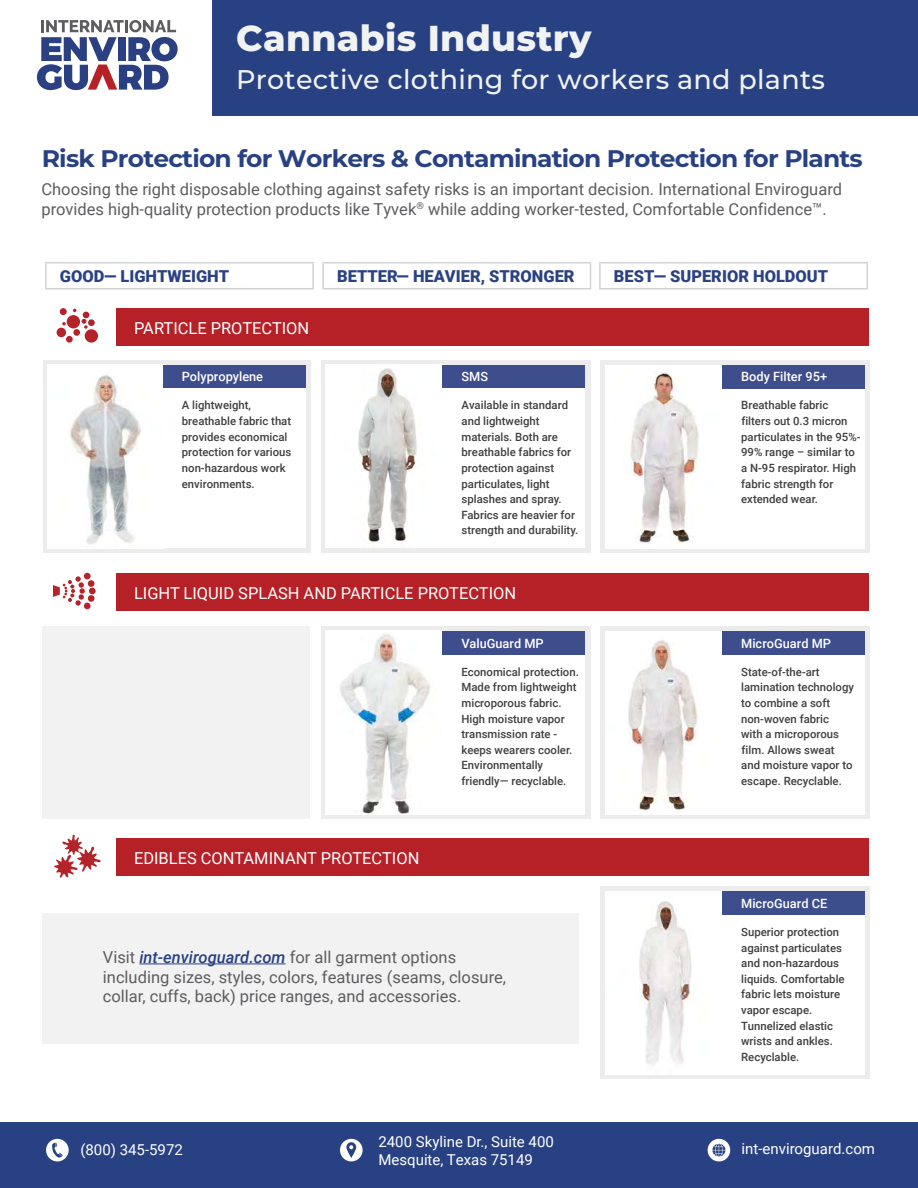
<style>
.page{position:relative;width:918px;height:1188px;background:#fff}
.page>*{position:absolute;margin:0;border:0;box-sizing:border-box;transform-origin:0 0}
.t1{font:800 36px "Montserrat";letter-spacing:.01em;color:#f1f2f2}
.t2{font:500 27px "Montserrat";letter-spacing:.01em;color:#f1f2f2}
.t3{font:700 24px "Montserrat";letter-spacing:-.03em;color:#284183;scale:1.04 1}
.t4{font:16.5px/19.8px "Roboto";color:#5c5d60}
.t5{font:16.5px "Myriad Pro";color:#404040}
.t6{font:16.5px "Roboto";color:#fff}
.t7{font:900 16.5px "Roboto";color:#2a4182}
.t8{font:15px/18px "Roboto";color:#fff}
.t9{font:500 12.75px "Roboto";color:#fff}
.t10{font:500 11.4px/15.6px "Roboto";color:#404040}
.s1{font-weight:400}
.s2{font-weight:500;font-style:italic;color:#284183}
.s3{font-family:"Roboto";font-weight:500;font-style:italic;color:#284183}
</style>
<div class="page">
<svg style="left:37px;top:20px;width:141px;height:70px"></svg>
<div style="left:0;top:1122px;width:918px;height:66px;background:#284183"></div>
<svg style="left:46px;top:1139px;width:23px;height:22px"></svg>
<svg style="left:340px;top:1139px;width:23px;height:22px"></svg>
<svg style="left:708px;top:1139px;width:22px;height:22px"></svg>
<div style="left:212px;top:0;width:706px;height:116px;background:#284183"></div>
<div style="left:601px;top:626px;width:269px;height:193px;background:#ececed"></div>
<div style="left:321px;top:360px;width:269px;height:193px;background:#ececed"></div>
<div style="left:43px;top:360px;width:268px;height:193px;background:#ececed"></div>
<div style="left:321px;top:626px;width:269px;height:193px;background:#ececed"></div>
<div style="left:601px;top:887px;width:269px;height:192px;background:#ececed"></div>
<div style="left:42px;top:914px;width:536px;height:130px;background:#f2f2f2"></div>
<div style="left:116px;top:308px;width:753px;height:38px;background:#b62027"></div>
<hr style="left:45px;top:262px;width:269px;height:1px;background:#d0d2d3">
<hr style="left:45px;top:264px;width:2px;height:24px;background:#d0d2d3">
<hr style="left:312px;top:264px;width:2px;height:24px;background:#d0d2d3">
<hr style="left:45px;top:288px;width:269px;height:1px;background:#d0d2d3">
<hr style="left:322px;top:262px;width:269px;height:1px;background:#d0d2d3">
<hr style="left:322px;top:264px;width:2px;height:24px;background:#d0d2d3">
<svg style="left:590px;top:264px;width:1px;height:24px"></svg>
<hr style="left:322px;top:288px;width:269px;height:1px;background:#d0d2d3">
<hr style="left:599px;top:262px;width:269px;height:1px;background:#d0d2d3">
<hr style="left:599px;top:264px;width:2px;height:24px;background:#d0d2d3">
<svg style="left:867px;top:264px;width:1px;height:24px"></svg>
<hr style="left:599px;top:288px;width:269px;height:1px;background:#d0d2d3">
<div style="left:43px;top:626px;width:267px;height:192px;background:#f2f2f2"></div>
<div style="left:116px;top:573px;width:753px;height:37px;background:#b62027"></div>
<div style="left:116px;top:838px;width:753px;height:38px;background:#b62027"></div>
<div style="left:67px;top:315px;width:13px;height:13px;background:#b42328;border-radius:50%"></div>
<div style="left:85px;top:329px;width:13px;height:14px;background:#b42328;border-radius:50%"></div>
<div style="left:73px;top:329px;width:7px;height:7px;background:#b42328;border-radius:50%"></div>
<div style="left:57px;top:328px;width:9px;height:9px;background:#b42328;border-radius:50%"></div>
<div style="left:60px;top:308px;width:7px;height:7px;background:#b42328;border-radius:50%"></div>
<div style="left:88px;top:319px;width:7px;height:7px;background:#b42328;border-radius:50%"></div>
<div style="left:66px;top:336px;width:7px;height:7px;background:#b42328;border-radius:50%"></div>
<svg style="left:62px;top:322px;width:4px;height:4px"></svg>
<svg style="left:82px;top:312px;width:7px;height:17px"></svg>
<div style="left:84px;top:573px;width:7px;height:6px;background:#b42328;border-radius:50%"></div>
<div style="left:88px;top:580px;width:6px;height:7px;background:#b42328;border-radius:50%"></div>
<div style="left:89px;top:588px;width:7px;height:6px;background:#b42328;border-radius:50%"></div>
<div style="left:88px;top:595px;width:6px;height:7px;background:#b42328;border-radius:50%"></div>
<div style="left:84px;top:603px;width:7px;height:6px;background:#b42328;border-radius:50%"></div>
<svg style="left:53px;top:576px;width:32px;height:30px"></svg>
<svg style="left:54px;top:834px;width:47px;height:44px"></svg>
<div style="left:601px;top:360px;width:269px;height:193px;background:#ececed"></div>
<img style="left:47px;top:365px;width:116px;height:183px">
<div style="left:163px;top:365px;width:143px;height:24px;background:#3e4d8b"></div>
<div style="left:163px;top:389px;width:143px;height:159px;background:#fff"></div>
<img style="left:326px;top:365px;width:117px;height:183px">
<div style="left:443px;top:365px;width:142px;height:24px;background:#3e4d8b"></div>
<div style="left:443px;top:389px;width:142px;height:159px;background:#fff"></div>
<div style="left:605px;top:365px;width:260px;height:183px;background:#fff"></div>
<img style="left:624px;top:372px;width:75px;height:176px">
<div style="left:722px;top:365px;width:143px;height:24px;background:#3e4d8b"></div>
<img style="left:326px;top:631px;width:118px;height:184px">
<div style="left:443px;top:631px;width:142px;height:24px;background:#3e4d8b"></div>
<div style="left:443px;top:655px;width:142px;height:159px;background:#fff"></div>
<img style="left:605px;top:631px;width:117px;height:183px">
<div style="left:722px;top:631px;width:143px;height:24px;background:#3e4d8b"></div>
<div style="left:722px;top:655px;width:143px;height:159px;background:#fff"></div>
<img style="left:606px;top:892px;width:116px;height:183px">
<div style="left:722px;top:892px;width:143px;height:23px;background:#3e4d8b"></div>
<div style="left:722px;top:915px;width:143px;height:160px;background:#fff"></div>
<hr style="left:139px;top:964px;width:147px;height:1px;background:#284183">
<h1 class="t1" style="left:236px;top:12px;width:357px">Cannabis Industry</h1>
<h2 class="t2" style="left:236px;top:60px;width:590px">Protective clothing for workers and plants</h2>
<h3 class="t3" style="left:42px;top:141px;width:791px">Risk Protection for Workers &amp; Contamination Protection for Plants</h3>
<h3 class="t4" style="left:41px;top:179px;width:802px">Choosing the right disposable clothing against safety risks is an important decision. International Enviroguard provides high-quality protection products like Tyvek<sup>®</sup> while adding worker-tested, Comfortable Confidence™.</h3>
<h3 class="t7" style="left:60px;top:264px;width:171px">GOOD— LIGHTWEIGHT</h3>
<h3 class="t7" style="left:337px;top:264px;width:239px">BETTER— HEAVIER, STRONGER</h3>
<h3 class="t7" style="left:614px;top:264px;width:216px">BEST— SUPERIOR HOLDOUT</h3>
<h3 class="t6" style="left:134px;top:316px;width:177px">PARTICLE PROTECTION</h3>
<p class="t9" style="left:182px;top:368px;width:83px">Polypropylene</p>
<p class="t10" style="left:182px;top:397px;width:111px">A lightweight, breathable fabric that provides economical protection for various non-hazardous work environments.</p>
<p class="t9" style="left:741px;top:368px;width:87px">Body Filter 95+</p>
<p class="t9" style="left:462px;top:368px;width:28px">SMS</p>
<p class="t10" style="left:462px;top:397px;width:118px">Available in standard and lightweight materials. Both are breathable fabrics for protection against particulates, light splashes and spray.<br>Fabrics are heavier for strength and durability.</p>
<p class="t10" style="left:741px;top:397px;width:89px">Breathable fabric</p>
<p class="t10" style="left:741px;top:413px;width:108px">filters out 0.3 micron</p>
<p class="t10" style="left:741px;top:428px;width:121px">particulates in the 95%-<br>99% range – similar to a N-95 respirator. High fabric strength for extended wear.</p>
<h3 class="t6" style="left:134px;top:581px;width:384px">LIGHT LIQUID SPLASH AND PARTICLE PROTECTION</h3>
<p class="t9" style="left:462px;top:634px;width:98px">ValuGuard MP<span class="s1">™</span><sup>®</sup></p>
<h3 class="t6" style="left:134px;top:846px;width:287px">EDIBLES CONTAMINANT PROTECTION</h3>
<p class="t10" style="left:462px;top:663px;width:119px">Economical protection.<br>Made from lightweight microporous fabric.<br>High moisture vapor transmission rate - keeps wearers cooler.<br>Environmentally friendly— recyclable.</p>
<h3 class="t4" style="left:103px;top:946px;width:405px">Visit <span class="s2">int-enviroguard.com</span> for all garment options including sizes, styles, colors, features (seams, closure, collar, cuffs, back) price ranges, and accessories.</h3>
<h3 class="t5" style="left:87px;top:948px;width:446px">Visit <span class="s3">int-enviroguard.com</span> for all garment op i ns including sizes,</h3>
<h3 class="t5" style="left:185px;top:992px;width:250px">colors, price ranges, and accessories.</h3>
<h3 class="t8" style="left:80px;top:1140px;width:104px">(800) 345-5972</h3>
<h3 class="t8" style="left:378px;top:1132px;width:177px">2400 Skyline Dr., Suite 400<br>Mesquite, Texas 75149</h3>
<p class="t9" style="left:741px;top:634px;width:91px">MicroGuard MP</p>
<p class="t10" style="left:741px;top:663px;width:114px">State-of-the-art lamination technology to combine a soft non-woven fabric<br>with a microporous</p>
<p class="t10" style="left:741px;top:757px;width:113px">and moisture vapor to escape. Recyclable.</p>
<p class="t10" style="left:742px;top:742px;width:95px">film. Allows sweat</p>
<p class="t9" style="left:741px;top:895px;width:88px">MicroGuard CE</p>
<p class="t10" style="left:741px;top:924px;width:105px">Superior protection against particulates and non-hazardous liquids. Comfortable fabric lets moisture vapor escape.<br>Tunnelized elastic wrists and ankles.<br>Recyclable.</p>
<h3 class="t8" style="left:742px;top:1139px;width:135px">int-enviroguard.com</h3>
</div>
